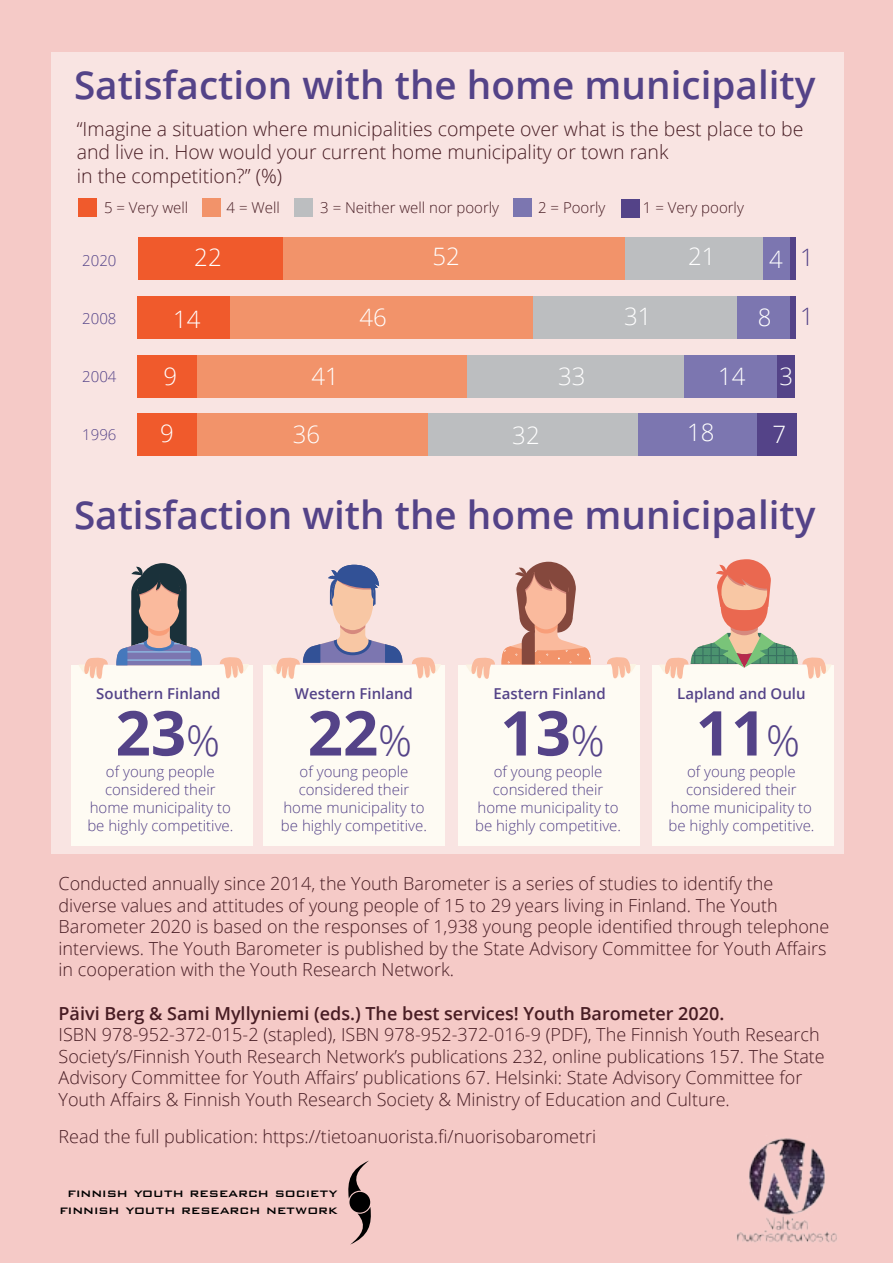
<style>
.page{position:relative;width:893px;height:1263px;background:#f5cac7}
.page>*{position:absolute;margin:0;border:0;box-sizing:border-box;transform-origin:0 0}
.t1{font:700 61.8px "Open Sans";color:#544388}
.t2{font:600 38.7px "Open Sans";color:#544388}
.t3{font:300 24px "Open Sans";color:#fff}
.t4{font:300 24px "Open Sans";color:#544388}
.t5{font:300 19.5px/23.4px "Open Sans";color:#471c23}
.t6{font:300 18px/21.6px "Open Sans";color:#471c23}
.t7{font:500 15.3px/16.6px "Bank Gothic BT";color:#000;text-align:center}
.t8{font:300 15px/18px "Open Sans";color:#544388;text-align:center}
.t9{font:300 15px "Open Sans";color:#471c23}
.t10{font:600 15px "Open Sans";color:#544388}
.s1{font-weight:300;font-size:42.15px}
.s2{font-weight:600}
</style>
<div class="page">
<div style="left:51px;top:52px;width:793px;height:801px;background:#f9e4e2"></div>
<div style="left:71px;top:665px;width:182px;height:180px;background:#fffef5"></div>
<svg style="left:220px;top:657px;width:29px;height:22px"></svg>
<svg style="left:79px;top:657px;width:29px;height:22px"></svg>
<div style="left:263px;top:665px;width:182px;height:180px;background:#fffef5"></div>
<svg style="left:412px;top:657px;width:29px;height:22px"></svg>
<div style="left:458px;top:665px;width:182px;height:180px;background:#fffef5"></div>
<svg style="left:607px;top:657px;width:29px;height:22px"></svg>
<svg style="left:466px;top:657px;width:29px;height:22px"></svg>
<div style="left:652px;top:665px;width:181px;height:180px;background:#fffef5"></div>
<div style="left:78px;top:199px;width:19px;height:18px;background:#f05a2c"></div>
<div style="left:203px;top:199px;width:18px;height:18px;background:#f2936a"></div>
<div style="left:514px;top:199px;width:18px;height:18px;background:#7c76b0"></div>
<div style="left:295px;top:199px;width:18px;height:18px;background:#bcbec0"></div>
<div style="left:621px;top:199px;width:18px;height:18px;background:#544388"></div>
<div style="left:789px;top:237px;width:6px;height:43px;background:#544388"></div>
<div style="left:789px;top:296px;width:6px;height:42px;background:#544388"></div>
<div style="left:776px;top:355px;width:19px;height:42px;background:#544388"></div>
<div style="left:756px;top:414px;width:41px;height:42px;background:#544388"></div>
<div style="left:763px;top:237px;width:26px;height:43px;background:#7c76b0"></div>
<div style="left:737px;top:296px;width:52px;height:42px;background:#7c76b0"></div>
<div style="left:684px;top:355px;width:92px;height:42px;background:#7c76b0"></div>
<div style="left:638px;top:414px;width:118px;height:42px;background:#7c76b0"></div>
<div style="left:625px;top:237px;width:138px;height:43px;background:#bcbec0"></div>
<div style="left:533px;top:296px;width:204px;height:42px;background:#bcbec0"></div>
<div style="left:467px;top:355px;width:217px;height:42px;background:#bcbec0"></div>
<div style="left:427px;top:414px;width:211px;height:42px;background:#bcbec0"></div>
<div style="left:283px;top:237px;width:342px;height:43px;background:#f2936a"></div>
<div style="left:230px;top:296px;width:303px;height:42px;background:#f2936a"></div>
<div style="left:197px;top:355px;width:270px;height:42px;background:#f2936a"></div>
<div style="left:197px;top:414px;width:230px;height:42px;background:#f2936a"></div>
<div style="left:138px;top:237px;width:145px;height:43px;background:#f05a2c"></div>
<div style="left:138px;top:296px;width:92px;height:42px;background:#f05a2c"></div>
<div style="left:138px;top:355px;width:59px;height:42px;background:#f05a2c"></div>
<div style="left:138px;top:414px;width:59px;height:42px;background:#f05a2c"></div>
<svg style="left:116px;top:563px;width:86px;height:102px"></svg>
<svg style="left:271px;top:565px;width:132px;height:114px"></svg>
<svg style="left:501px;top:562px;width:90px;height:102px"></svg>
<svg style="left:660px;top:559px;width:171px;height:120px"></svg>
<img style="left:737px;top:1138px;width:100px;height:105px">
<svg style="left:348px;top:1160px;width:21px;height:39px"></svg>
<svg style="left:350px;top:1207px;width:20px;height:37px"></svg>
<div style="left:349px;top:1192px;width:21px;height:20px;background:#000;border-radius:50%"></div>
<p class="t2" style="left:74px;top:59px;width:743px">Satisfaction with the home municipality</p>
<p class="t5" style="left:77px;top:117px;width:728px">“Imagine a situation where municipalities compete over what is the best place to be and live in. How would your current home municipality or town rank<br>in the competition?” (%)</p>
<p class="t9" style="left:104px;top:197px;width:86px">5 = Very well</p>
<p class="t9" style="left:227px;top:197px;width:55px">4 = Well</p>
<p class="t9" style="left:320px;top:197px;width:180px">3 = Neither well nor poorly</p>
<p class="t9" style="left:538px;top:197px;width:69px">2 = Poorly</p>
<p class="t9" style="left:643px;top:197px;width:103px">1 = Very poorly</p>
<p class="t3" style="left:194px;top:241px;width:29px">22</p>
<p class="t3" style="left:432px;top:240px;width:29px">52</p>
<p class="t3" style="left:688px;top:240px;width:29px">21</p>
<p class="t3" style="left:769px;top:243px;width:15px">4</p>
<p class="t8" style="left:82px;top:251px;width:36px">2020</p>
<p class="t4" style="left:800px;top:241px;width:15px">1</p>
<p class="t8" style="left:82px;top:310px;width:36px">2008</p>
<p class="t8" style="left:82px;top:367px;width:36px">2004</p>
<p class="t8" style="left:82px;top:425px;width:36px">1996</p>
<p class="t3" style="left:173px;top:303px;width:29px">14</p>
<p class="t3" style="left:164px;top:360px;width:15px">9</p>
<p class="t3" style="left:160px;top:417px;width:15px">9</p>
<p class="t3" style="left:311px;top:359px;width:29px">41</p>
<p class="t3" style="left:293px;top:418px;width:29px">36</p>
<p class="t3" style="left:360px;top:301px;width:29px">46</p>
<p class="t3" style="left:512px;top:419px;width:29px">32</p>
<p class="t3" style="left:558px;top:360px;width:29px">33</p>
<p class="t3" style="left:624px;top:300px;width:29px">31</p>
<p class="t3" style="left:758px;top:301px;width:15px">8</p>
<p class="t4" style="left:800px;top:299px;width:15px">1</p>
<p class="t3" style="left:718px;top:360px;width:29px">14</p>
<p class="t3" style="left:779px;top:360px;width:15px">3</p>
<p class="t3" style="left:687px;top:416px;width:29px">18</p>
<p class="t3" style="left:773px;top:418px;width:15px">7</p>
<p class="t2" style="left:74px;top:488px;width:743px">Satisfaction with the home municipality</p>
<p class="t10" style="left:96px;top:683px;width:126px">Southern Finland</p>
<p class="t1" style="left:116px;top:689px;width:106px">23<span class="s1">%</span></p>
<p class="t8" style="left:87px;top:762px;width:148px">of young people considered their home municipality to be highly competitive.</p>
<p class="t10" style="left:295px;top:683px;width:120px">Western Finland</p>
<p class="t1" style="left:308px;top:689px;width:106px">22<span class="s1">%</span></p>
<p class="t8" style="left:281px;top:762px;width:148px">of young people considered their home municipality to be highly competitive.</p>
<p class="t10" style="left:493px;top:683px;width:114px">Eastern Finland</p>
<p class="t1" style="left:500px;top:689px;width:106px">13<span class="s1">%</span></p>
<p class="t8" style="left:475px;top:762px;width:148px">of young people considered their home municipality to be highly competitive.</p>
<p class="t10" style="left:677px;top:683px;width:130px">Lapland and Oulu</p>
<p class="t1" style="left:696px;top:689px;width:106px">11<span class="s1">%</span></p>
<p class="t8" style="left:668px;top:762px;width:148px">of young people considered their home municipality to be highly competitive.</p>
<p class="t6" style="left:59px;top:872px;width:772px">Conducted annually since 2014, the Youth Barometer is a series of studies to identify the diverse values and attitudes of young people of 15 to 29 years living in Finland. The Youth Barometer 2020 is based on the responses of 1,938 young people identified through telephone interviews. The Youth Barometer is published by the State Advisory Committee for Youth Affairs in cooperation with the Youth Research Network.</p>
<p class="t6" style="left:59px;top:1002px;width:768px"><span class="s2">Päivi Berg &amp; Sami Myllyniemi (eds.) The best services! Youth Barometer 2020.<br></span>ISBN 978-952-372-015-2 (stapled), ISBN 978-952-372-016-9 (PDF), The Finnish Youth Research Society’s/Finnish Youth Research Network’s publications 232, online publications 157. The State Advisory Committee for Youth Affairs’ publications 67. Helsinki: State Advisory Committee for Youth Affairs &amp; Finnish Youth Research Society &amp; Ministry of Education and Culture.</p>
<p class="t6" style="left:59px;top:1125px;width:539px">Read the full publication: https://tietoanuorista.fi/nuorisobarometri</p>
<p class="t7" style="left:60px;top:1184px;width:279px">finnish youth research society finnish youth research network</p>
</div>
